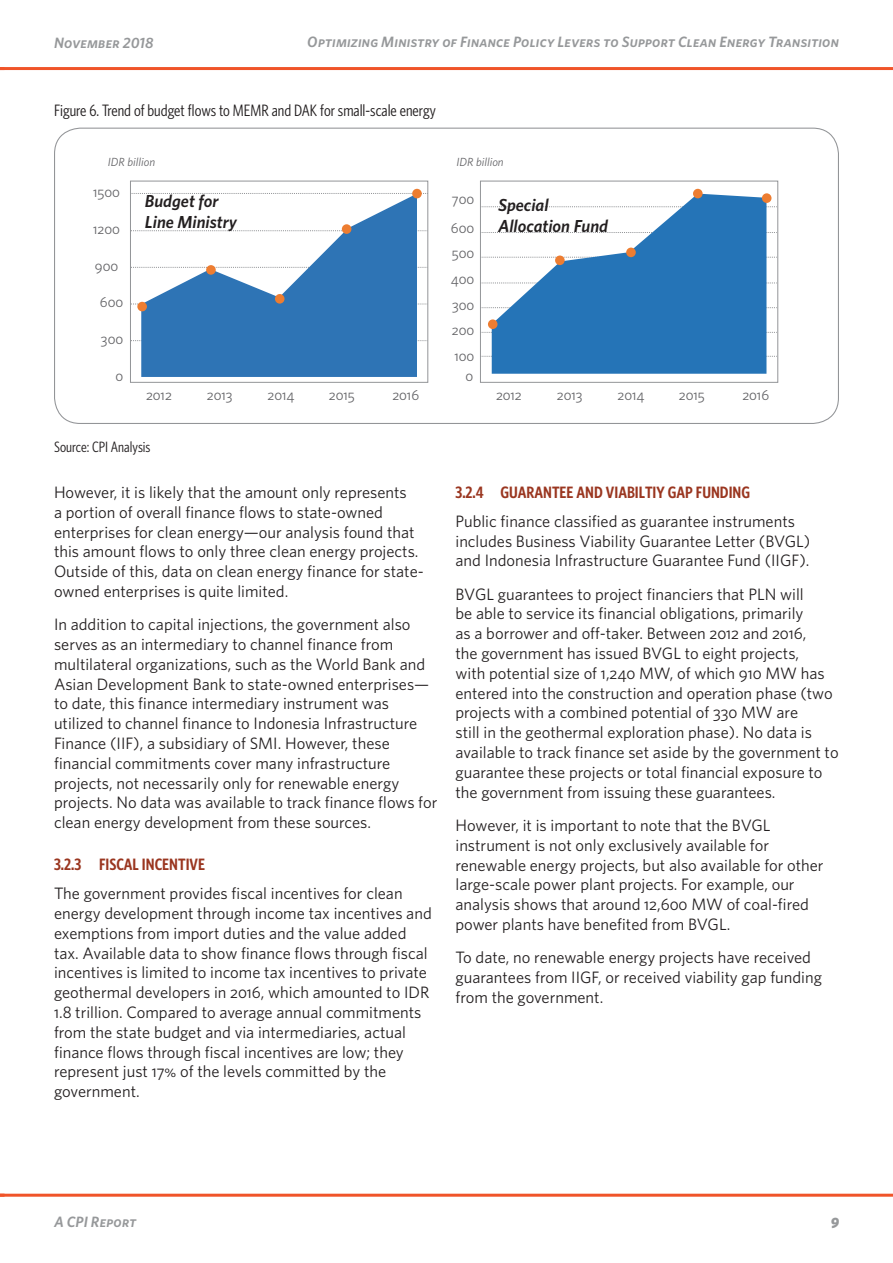
<style>
.page{position:relative;width:893px;height:1263px;background:#fff}
.page>*{position:absolute;margin:0;border:0;box-sizing:border-box;transform-origin:0 0}
.t1{font:italic 600 17.4px/20.9px "Whitney";color:#231f20}
.CPI_Basic_Paragraph{font:16.5px/19.8px "Whitney";color:#231f20}
.CPI_Figure_title__ES{font:16.5px "Whitney Condensed";color:#231f20}
.t2{font:600 16.5px "Whitney Condensed";color:#9a3620}
.t3{font:italic 600 15px "Whitney";letter-spacing:.01em;color:#96989a}
.CPI_Figure_Footnotes{font:15px "Whitney Condensed";color:#231f20}
.t4{font:italic 900 15px "Whitney";color:#96989a}
.t5{font:14.4px/26.1px "Whitney";color:#636366;text-align:justify}
.t6{font:italic 11.85px "Whitney";color:#636366}
</style>
<div class="page">
<hr style="left:0;top:67px;width:893px;height:3px;background:#f05429">
<hr style="left:0;top:1194px;width:893px;height:3px;background:#f05429">
<svg style="left:482px;top:232px;width:293px;height:1px"></svg>
<svg style="left:482px;top:206px;width:293px;height:1px"></svg>
<svg style="left:482px;top:332px;width:293px;height:1px"></svg>
<svg style="left:482px;top:356px;width:293px;height:1px"></svg>
<svg style="left:482px;top:307px;width:293px;height:1px"></svg>
<svg style="left:482px;top:283px;width:293px;height:1px"></svg>
<svg style="left:482px;top:257px;width:293px;height:1px"></svg>
<div style="left:480px;top:181px;width:298px;height:201px;border:1px solid #939598"></div>
<svg style="left:492px;top:194px;width:274px;height:180px;fill:#2574b7"></svg>
<svg style="left:133px;top:340px;width:293px;height:1px"></svg>
<svg style="left:133px;top:304px;width:293px;height:1px"></svg>
<svg style="left:133px;top:267px;width:293px;height:1px"></svg>
<svg style="left:133px;top:230px;width:293px;height:1px"></svg>
<svg style="left:141px;top:195px;width:276px;height:182px;fill:#2e74b5"></svg>
<div style="left:130px;top:181px;width:298px;height:201px;border:1px solid #939598"></div>
<svg style="left:132px;top:193px;width:296px;height:1px"></svg>
<div style="left:137px;top:302px;width:10px;height:9px;background:#ed7d31;border-radius:50%"></div>
<div style="left:206px;top:265px;width:10px;height:10px;background:#ed7d31;border-radius:50%"></div>
<div style="left:275px;top:294px;width:10px;height:10px;background:#ed7d31;border-radius:50%"></div>
<div style="left:342px;top:224px;width:9px;height:10px;background:#ed7d31;border-radius:50%"></div>
<div style="left:412px;top:189px;width:10px;height:9px;background:#ed7d31;border-radius:50%"></div>
<div style="left:488px;top:319px;width:9px;height:10px;background:#ed7d31;border-radius:50%"></div>
<div style="left:555px;top:255px;width:10px;height:10px;background:#ed7d31;border-radius:50%"></div>
<div style="left:626px;top:248px;width:10px;height:9px;background:#ed7d31;border-radius:50%"></div>
<div style="left:693px;top:189px;width:10px;height:9px;background:#ed7d31;border-radius:50%"></div>
<div style="left:762px;top:193px;width:9px;height:10px;background:#ed7d31;border-radius:50%"></div>
<p class="t3" style="left:54px;top:32px;width:101px">November 2018</p>
<p class="t3" style="left:307px;top:31px;width:533px">Optimizing Ministry of Finance Policy Levers to Support Clean Energy Transition</p>
<p class="CPI_Figure_title__ES" style="left:54px;top:101px;width:383px">Figure 6. Trend of budget flows to MEMR and DAK for small-scale energy</p>
<p class="t6" style="left:108px;top:154px;width:49px">IDR billion</p>
<p class="t6" style="left:457px;top:154px;width:49px">IDR billion</p>
<p class="t5" style="left:93px;top:179px;width:28px">1500</p>
<p class="t5" style="left:93px;top:216px;width:28px">1200</p>
<p class="t5" style="left:95px;top:252px;width:25px">900</p>
<p class="t5" style="left:100px;top:289px;width:25px">600</p>
<p class="t5" style="left:101px;top:326px;width:24px">300</p>
<p class="t5" style="left:116px;top:362px;width:9px">0</p>
<p class="t1" style="left:145px;top:190px;width:94px">Budget for<br>Line Ministry</p>
<p class="t5" style="left:146px;top:382px;width:27px">2012</p>
<p class="t5" style="left:207px;top:382px;width:27px">2013</p>
<p class="t5" style="left:268px;top:382px;width:29px">2014</p>
<p class="t5" style="left:329px;top:382px;width:27px">2015</p>
<p class="t5" style="left:392px;top:382px;width:28px">2016</p>
<p class="t5" style="left:452px;top:186px;width:24px">700</p>
<p class="t1" style="left:498px;top:194px;width:52px">Special</p>
<p class="t5" style="left:451px;top:215px;width:25px">600</p>
<p class="t1" style="left:498px;top:215px;width:112px">Allocation Fund</p>
<p class="t5" style="left:451px;top:240px;width:25px">500<br>400<br>300</p>
<p class="t5" style="left:452px;top:318px;width:24px;line-height:25px">200<br>100</p>
<p class="t5" style="left:466px;top:362px;width:9px">0</p>
<p class="t5" style="left:496px;top:382px;width:27px">2012</p>
<p class="t5" style="left:557px;top:382px;width:27px">2013</p>
<p class="t5" style="left:618px;top:382px;width:29px">2014</p>
<p class="t5" style="left:679px;top:382px;width:27px">2015</p>
<p class="t5" style="left:742px;top:382px;width:28px">2016</p>
<p class="CPI_Figure_Footnotes" style="left:54px;top:437px;width:98px">Source: CPI Analysis</p>
<p class="CPI_Basic_Paragraph" style="left:54px;top:482px;width:371px">However, it is likely that the amount only represents<br>a portion of overall finance flows to state-owned enterprises for clean energy—our analysis found that this amount flows to only three clean energy projects.<br>Outside of this, data on clean energy finance for state&shy;owned enterprises is quite limited.</p>
<p class="CPI_Basic_Paragraph" style="left:54px;top:614px;width:385px">In addition to capital injections, the government also serves as an intermediary to channel finance from multilateral organizations, such as the World Bank and Asian Development Bank to state-owned enterprises— to date, this finance intermediary instrument was utilized to channel finance to Indonesia Infrastructure Finance (IIF), a subsidiary of SMI. However, these financial commitments cover many infrastructure projects, not necessarily only for renewable energy projects. No data was available to track finance flows for clean energy development from these sources.</p>
<p class="t2" style="left:54px;top:854px;width:153px">3.2.3 FISCAL INCENTIVE</p>
<p class="CPI_Basic_Paragraph" style="left:54px;top:883px;width:379px">The government provides fiscal incentives for clean energy development through income tax incentives and exemptions from import duties and the value added tax. Available data to show finance flows through fiscal incentives is limited to income tax incentives to private geothermal developers in 2016, which amounted to IDR 1.8 trillion. Compared to average annual commitments from the state budget and via intermediaries, actual finance flows through fiscal incentives are low; they represent just 17% of the levels committed by the government.</p>
<p class="t2" style="left:455px;top:482px;width:296px">3.2.4 GUARANTEE AND VIABILTIY GAP FUNDING</p>
<p class="CPI_Basic_Paragraph" style="left:455px;top:511px;width:356px">Public finance classified as guarantee instruments includes Business Viability Guarantee Letter (BVGL) and Indonesia Infrastructure Guarantee Fund (IIGF).</p>
<p class="CPI_Basic_Paragraph" style="left:455px;top:584px;width:385px">BVGL guarantees to project financiers that PLN will<br>be able to service its financial obligations, primarily<br>as a borrower and off-taker. Between 2012 and 2016,<br>the government has issued BVGL to eight projects,<br>with potential size of 1,240 MW, of which 910 MW has entered into the construction and operation phase (two projects with a combined potential of 330 MW are<br>still in the geothermal exploration phase). No data is available to track finance set aside by the government to guarantee these projects or total financial exposure to the government from issuing these guarantees.</p>
<p class="CPI_Basic_Paragraph" style="left:455px;top:815px;width:370px">However, it is important to note that the BVGL instrument is not only exclusively available for renewable energy projects, but also available for other large-scale power plant projects. For example, our analysis shows that around 12,600 MW of coal-fired power plants have benefited from BVGL.</p>
<p class="CPI_Basic_Paragraph" style="left:455px;top:947px;width:368px">To date, no renewable energy projects have received guarantees from IIGF, or received viability gap funding from the government.</p>
<p class="t3" style="left:54px;top:1211px;width:84px">A CPI Report</p>
<p class="t4" style="left:831px;top:1212px;width:10px">9</p>
</div>
